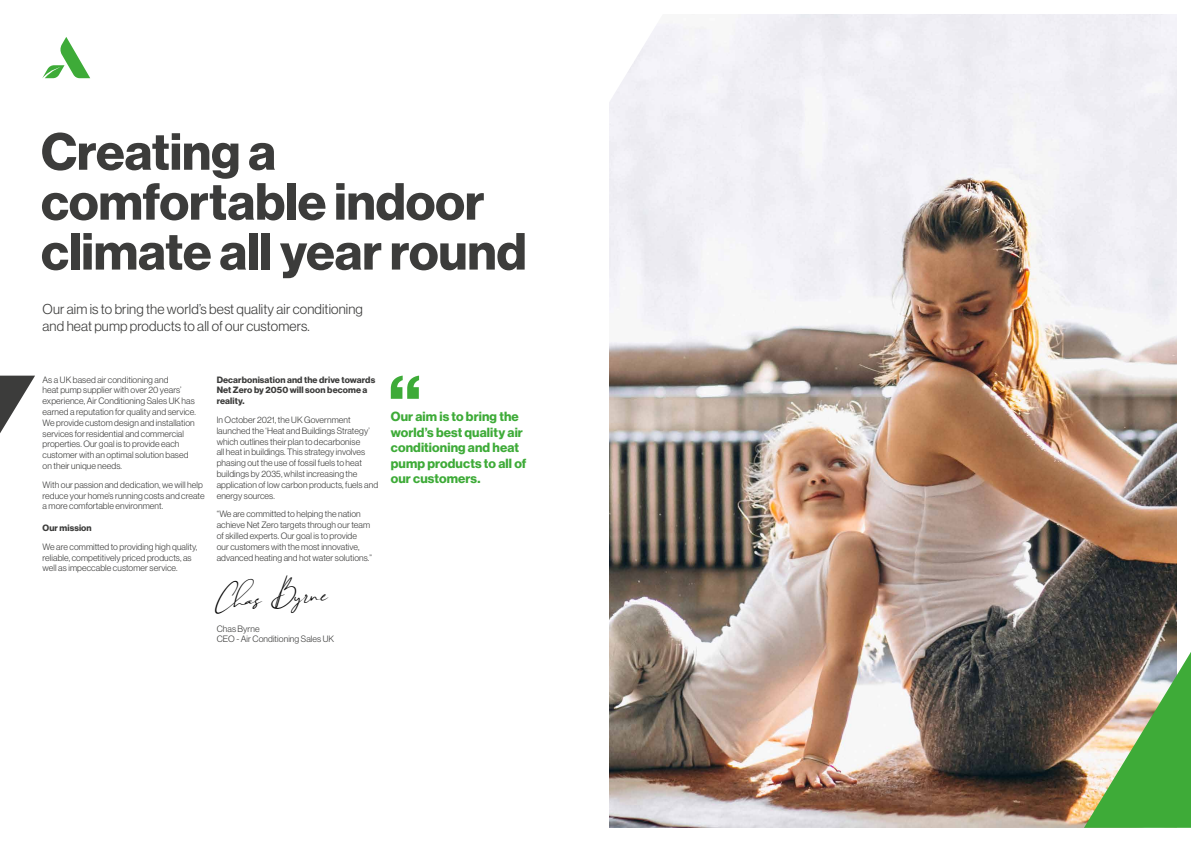
<style>
.page{position:relative;width:1191px;height:842px;background:#fff}
.page>*{position:absolute;margin:0;border:0;box-sizing:border-box;transform-origin:0 0}
.t1{font:51.1px/49.9px "N Haas Grotesk DS Pro 75 Bd";color:#3c3c3b}
.t2{font:italic 24px "Brilliant Signature 1 Slant";color:#000;scale:1.1 1}
.t3{font:14px/16.8px "N Haas Grotesk DS Pro 45 Lt";letter-spacing:.01em;color:#3c3c3b}
.t4{font:13px/15.6px "N Haas Grotesk DS Pro 75 Bd";letter-spacing:.01em;color:#3eab38}
.t5{font:9px/10.8px "N Haas Grotesk DS Pro 45 Lt";letter-spacing:.01em;color:#3c3c3b}
.t6{font:9px/10.8px "N Haas Grotesk DS Pro 75 Bd";letter-spacing:.01em;color:#3c3c3b}
</style>
<div class="page">
<svg style="left:0;top:376px;width:35px;height:57px"></svg>
<img style="left:609px;top:14px;width:567px;height:814px">
<svg style="left:391px;top:376px;width:28px;height:23px"></svg>
<img style="left:1084px;top:652px;width:107px;height:176px">
<svg style="left:609px;top:14px;width:62px;height:111px"></svg>
<svg style="left:42px;top:37px;width:48px;height:41px"></svg>
<h1 class="t1" style="left:41px;top:128px;width:487px">Creating a comfortable indoor climate all year round</h1>
<h3 class="t3" style="left:43px;top:301px;width:322px">Our aim is to bring the world’s best quality air conditioning and heat pump products to all of our customers.</h3>
<p class="t5" style="left:43px;top:374px;width:155px">As a UK based air conditioning and<br>heat pump supplier with over 20 years’ experience, Air Conditioning Sales UK has earned a reputation for quality and service.<br>We provide custom design and installation services for residential and commercial properties. Our goal is to provide each customer with an optimal solution based on their unique needs.</p>
<p class="t5" style="left:43px;top:479px;width:164px">With our passion and dedication, we will help reduce your home’s running costs and create a more comfortable environment.</p>
<p class="t6" style="left:43px;top:522px;width:51px">Our mission</p>
<p class="t5" style="left:43px;top:541px;width:156px">We are committed to providing high quality, reliable, competitively priced products, as well as impeccable customer service.</p>
<p class="t6" style="left:217px;top:374px;width:160px">Decarbonisation and the drive towards<br>Net Zero by 2050 will soon become a reality.</p>
<p class="t5" style="left:217px;top:414px;width:163px">In October 2021, the UK Government launched the ‘Heat and Buildings Strategy’ which outlines their plan to decarbonise<br>all heat in buildings. This strategy involves phasing out the use of fossil fuels to heat buildings by 2035, whilst increasing the application of low carbon products, fuels and energy sources.</p>
<p class="t5" style="left:217px;top:509px;width:157px">“We are committed to helping the nation achieve Net Zero targets through our team of skilled experts. Our goal is to provide<br>our customers with the most innovative, advanced heating and hot water solutions.”</p>
<h2 class="t2" style="left:213px;top:589px;width:104px;rotate:-3deg">Ch as Byrne</h2>
<p class="t5" style="left:217px;top:623px;width:119px">Chas Byrne<br>CEO - Air Conditioning Sales UK</p>
<h3 class="t4" style="left:391px;top:409px;width:137px">Our aim is to bring the world’s best quality air conditioning and heat pump products to all of our customers.</h3>
</div>
